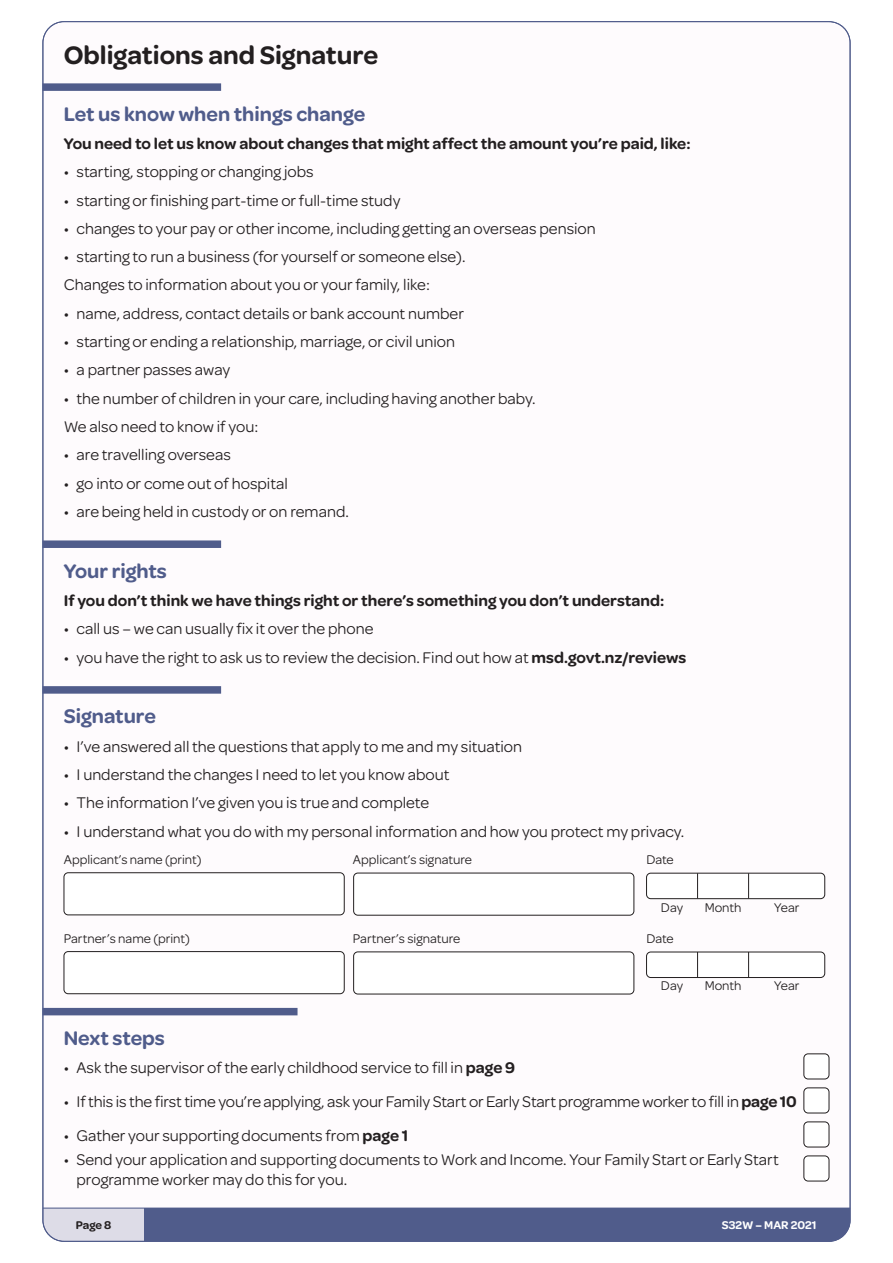
<style>
.page{position:relative;width:893px;height:1263px;background:#fff}
.page>*{position:absolute;margin:0;border:0;box-sizing:border-box;transform-origin:0 0}
.Head_2_18pt{font:600 27px "Omnes";color:#231f20}
.Privacy_Head___Rule{font:600 21px "Omnes";color:#505c8b}
.Normal_text_11pt{font:16.5px/19.8px "Omnes";color:#231f20}
.Normal_text_11pt-2{font:600 16.5px "Omnes";color:#231f20}
.Normal_text_9pt{font:13.5px "Omnes";color:#231f20}
.t1{font:600 12px "Omnes";color:#fff}
.t2{font:600 12px "Omnes";color:#231f20}
.s1{font-weight:600}
</style>
<div class="page">
<div style="left:43px;top:22px;width:807px;height:1219px;background:#fefbfd;border-radius:21px"></div>
<svg style="left:43px;top:1208px;width:807px;height:33px;background:#616b96"></svg>
<div style="left:43px;top:83px;width:178px;height:8px;background:#505c8b"></div>
<div style="left:43px;top:540px;width:178px;height:8px;background:#505c8b"></div>
<div style="left:43px;top:686px;width:178px;height:8px;background:#505c8b"></div>
<svg style="left:646px;top:873px;width:179px;height:26px"></svg>
<div style="left:646px;top:873px;width:179px;height:26px;border:1px solid #231f20;border-radius:4px"></div>
<svg style="left:646px;top:952px;width:179px;height:25px"></svg>
<div style="left:646px;top:952px;width:179px;height:26px;border:1px solid #231f20;border-radius:4px"></div>
<div style="left:43px;top:1008px;width:255px;height:7px;background:#505c8b"></div>
<div style="left:804px;top:1054px;width:25px;height:25px;background:#fff;border-radius:4px"></div>
<div style="left:804px;top:1054px;width:25px;height:25px;border:1px solid #231f20;border-radius:4px"></div>
<div style="left:804px;top:1088px;width:25px;height:25px;background:#fff;border-radius:4px"></div>
<div style="left:804px;top:1088px;width:25px;height:25px;border:1px solid #231f20;border-radius:4px"></div>
<div style="left:804px;top:1122px;width:25px;height:25px;background:#fff;border-radius:4px"></div>
<div style="left:804px;top:1122px;width:25px;height:25px;border:1px solid #231f20;border-radius:4px"></div>
<div style="left:804px;top:1156px;width:25px;height:25px;background:#fff;border-radius:4px"></div>
<div style="left:804px;top:1156px;width:25px;height:25px;border:1px solid #231f20;border-radius:4px"></div>
<div style="left:64px;top:873px;width:280px;height:42px;background:#fff;border-radius:4px"></div>
<div style="left:64px;top:872px;width:280px;height:43px;border:1px solid #231f20;border-radius:4px"></div>
<div style="left:354px;top:873px;width:280px;height:42px;background:#fff;border-radius:4px"></div>
<div style="left:353px;top:873px;width:281px;height:42px;border:1px solid #231f20;border-radius:4px"></div>
<div style="left:64px;top:951px;width:280px;height:43px;background:#fff;border-radius:4px"></div>
<div style="left:64px;top:951px;width:280px;height:43px;border:1px solid #231f20;border-radius:4px"></div>
<div style="left:354px;top:952px;width:280px;height:42px;background:#fff;border-radius:4px"></div>
<div style="left:353px;top:952px;width:281px;height:42px;border:1px solid #231f20;border-radius:4px"></div>
<p class="Head_2_18pt" style="left:64px;top:36px;width:316px">Obligations and Signature</p>
<p class="Privacy_Head___Rule" style="left:64px;top:99px;width:303px">Let us know when things change</p>
<p class="Normal_text_11pt-2" style="left:64px;top:132px;width:628px">You need to let us know about changes that might affect the amount you’re paid, like:</p>
<p class="Normal_text_11pt" style="left:64px;top:161px;width:251px">• starting, stopping or changing jobs</p>
<p class="Normal_text_11pt" style="left:64px;top:189px;width:338px">• starting or finishing part-time or full-time study</p>
<p class="Normal_text_11pt" style="left:64px;top:218px;width:534px">• changes to your pay or other income, including getting an overseas pension</p>
<p class="Normal_text_11pt" style="left:64px;top:246px;width:403px">• starting to run a business (for yourself or someone else).</p>
<p class="Normal_text_11pt" style="left:64px;top:274px;width:368px">Changes to information about you or your family, like:</p>
<p class="Normal_text_11pt" style="left:64px;top:302px;width:402px">• name, address, contact details or bank account number</p>
<p class="Normal_text_11pt" style="left:64px;top:331px;width:393px">• starting or ending a relationship, marriage, or civil union</p>
<p class="Normal_text_11pt" style="left:64px;top:359px;width:168px">• a partner passes away</p>
<p class="Normal_text_11pt" style="left:64px;top:387px;width:473px">• the number of children in your care, including having another baby.</p>
<p class="Normal_text_11pt" style="left:64px;top:416px;width:196px">We also need to know if you:</p>
<p class="Normal_text_11pt" style="left:64px;top:444px;width:169px">• are travelling overseas</p>
<p class="Normal_text_11pt" style="left:64px;top:472px;width:226px">• go into or come out of hospital</p>
<p class="Normal_text_11pt" style="left:64px;top:501px;width:287px">• are being held in custody or on remand.</p>
<p class="Privacy_Head___Rule" style="left:64px;top:556px;width:105px">Your rights</p>
<p class="Normal_text_11pt-2" style="left:64px;top:589px;width:602px">If you don’t think we have things right or there’s something you don’t understand:</p>
<p class="Normal_text_11pt" style="left:64px;top:618px;width:311px">• call us – we can usually fix it over the phone</p>
<p class="Normal_text_11pt" style="left:64px;top:646px;width:624px">• you have the right to ask us to review the decision. Find out how at <span class="s1">msd.govt.nz/reviews</span></p>
<p class="Privacy_Head___Rule" style="left:64px;top:701px;width:94px">Signature</p>
<p class="Normal_text_11pt" style="left:64px;top:735px;width:460px">• I’ve answered all the questions that apply to me and my situation</p>
<p class="Normal_text_11pt" style="left:64px;top:764px;width:387px">• I understand the changes I need to let you know about</p>
<p class="Normal_text_11pt" style="left:64px;top:792px;width:367px">• The information I’ve given you is true and complete</p>
<p class="Normal_text_11pt" style="left:64px;top:820px;width:622px">• I understand what you do with my personal information and how you protect my privacy.</p>
<p class="Normal_text_9pt" style="left:64px;top:851px;width:139px">Applicant’s name (print)</p>
<p class="Normal_text_9pt" style="left:353px;top:851px;width:121px">Applicant’s signature</p>
<p class="Normal_text_9pt" style="left:646px;top:851px;width:29px">Date</p>
<p class="Normal_text_9pt" style="left:661px;top:898px;width:24px">Day</p>
<p class="Normal_text_9pt" style="left:705px;top:898px;width:38px">Month</p>
<p class="Normal_text_9pt" style="left:774px;top:898px;width:27px">Year</p>
<p class="Normal_text_9pt" style="left:64px;top:930px;width:128px">Partner’s name (print)</p>
<p class="Normal_text_9pt" style="left:353px;top:930px;width:109px">Partner’s signature</p>
<p class="Normal_text_9pt" style="left:646px;top:930px;width:29px">Date</p>
<p class="Normal_text_9pt" style="left:661px;top:977px;width:24px">Day</p>
<p class="Normal_text_9pt" style="left:705px;top:977px;width:38px">Month</p>
<p class="Normal_text_9pt" style="left:774px;top:977px;width:27px">Year</p>
<p class="Privacy_Head___Rule" style="left:64px;top:1023px;width:103px">Next steps</p>
<p class="Normal_text_11pt" style="left:64px;top:1057px;width:453px">• Ask the supervisor of the early childhood service to fill in <span class="s1">page 9</span></p>
<p class="Normal_text_11pt" style="left:64px;top:1091px;width:735px">• If this is the first time you’re applying, ask your Family Start or Early Start programme worker to fill in <span class="s1">page 10</span></p>
<p class="Normal_text_11pt" style="left:64px;top:1125px;width:346px">• Gather your supporting documents from <span class="s1">page 1</span></p>
<p class="Normal_text_11pt" style="left:77px;top:1149px;width:704px;text-indent:-13px">• Send your application and supporting documents to Work and Income. Your Family Start or Early Start programme worker may do this for you.</p>
<p class="t2" style="left:76px;top:1216px;width:37px">Page 8</p>
<p class="t1" style="left:722px;top:1216px;width:96px">S32W – MAR 2021</p>
</div>
